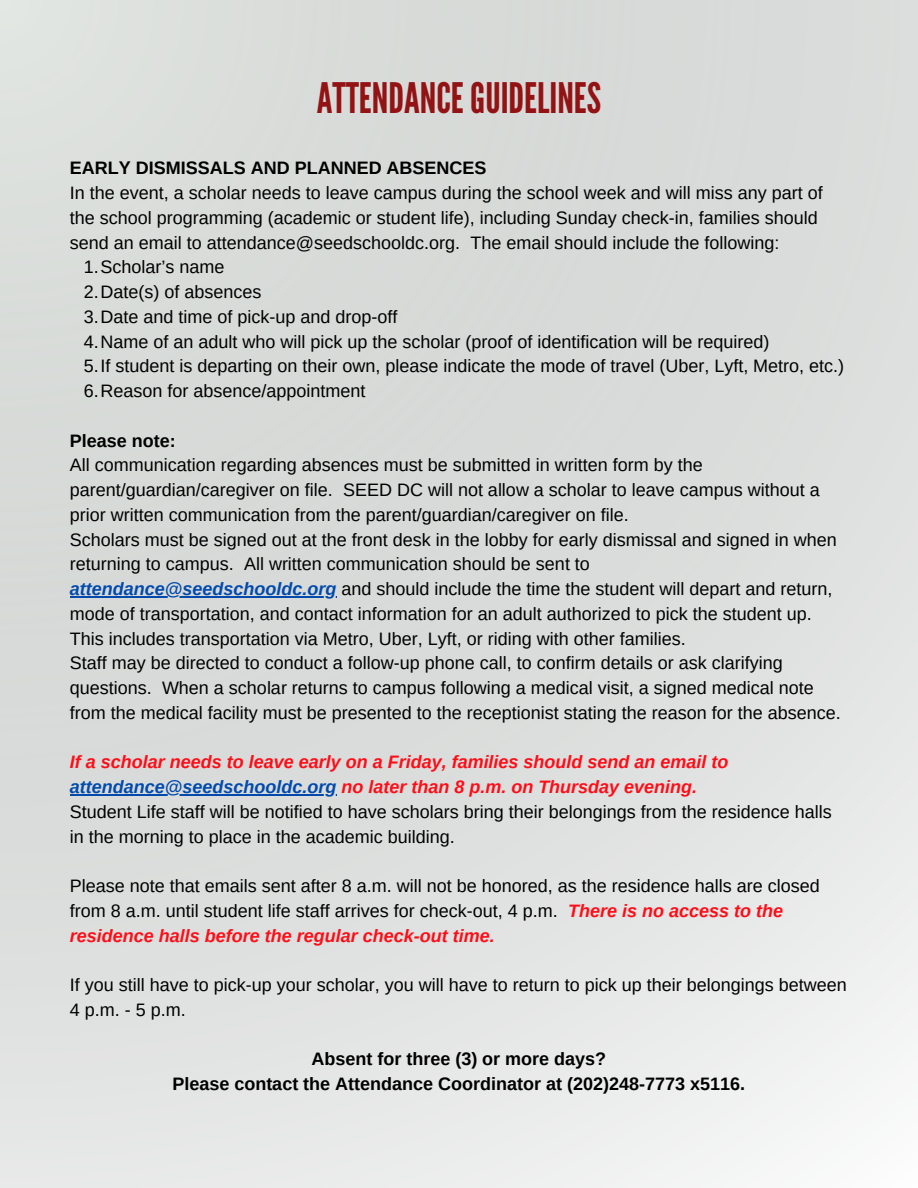
<style>
.page{position:relative;width:918px;height:1188px;background:#fff}
.page>*{position:absolute;margin:0;border:0;box-sizing:border-box;transform-origin:0 0}
.t1{font:42px "League Gothic";color:#931315}
.t2{font:18px/24.8px "Arimo";color:#000}
.t3{font:700 18px "Arimo";color:#000}
.t4{font:italic 700 18px "Arimo";color:#ff0d17}
.s1{font-weight:700;font-style:italic;color:#004aad}
.s2{color:#004aad}
.s3{font-weight:700;font-style:italic;color:#ff0d17}
</style>
<div class="page">
<div style="left:0;top:0;width:918px;height:1188px;background:linear-gradient(to bottom,#d4d8d5,#e7e8e8)"></div>
<hr style="left:70px;top:596px;width:267px;height:1px;background:#004aad">
<hr style="left:70px;top:794px;width:267px;height:1px;background:#004aad">
<h1 class="t1" style="left:317px;top:73px;width:286px">ATTENDANCEGUIDELINES</h1>
<p class="t3" style="left:70px;top:158px;width:418px">EARLY DISMISSALS AND PLANNED ABSENCES</p>
<p class="t2" style="left:70px;top:181px;width:754px">In the event, a scholar needs to leave campus during the school week and will miss any part of the school programming (academic or student life), including Sunday check-in, families should send an email to attendance@seedschooldc.org. The email should include the following:</p>
<p class="t2" style="left:84px;top:255px;width:142px">1.Scholar’s name</p>
<p class="t2" style="left:84px;top:280px;width:179px">2.Date(s) of absences</p>
<p class="t2" style="left:84px;top:304px;width:315px">3.Date and time of pick-up and drop-off</p>
<p class="t2" style="left:84px;top:329px;width:687px">4.Name of an adult who will pick up the scholar (proof of identification will be required)</p>
<p class="t2" style="left:84px;top:354px;width:762px">5.If student is departing on their own, please indicate the mode of travel (Uber, Lyft, Metro, etc.)</p>
<p class="t2" style="left:84px;top:379px;width:283px">6.Reason for absence/appointment</p>
<p class="t3" style="left:70px;top:430px;width:107px">Please note:</p>
<p class="t2" style="left:70px;top:453px;width:752px">All communication regarding absences must be submitted in written form by the parent/guardian/caregiver on file. SEED DC will not allow a scholar to leave campus without a prior written communication from the parent/guardian/caregiver on file.</p>
<p class="t2" style="left:70px;top:527px;width:768px">Scholars must be signed out at the front desk in the lobby for early dismissal and signed in when returning to campus. All written communication should be sent to</p>
<p class="t2" style="left:70px;top:577px;width:764px"><span class="s1">attendance@seedschooldc.org</span> and should include the time the student will depart and return, mode of transportation, and contact information for an adult authorized to pick the student up.<br>This includes transportation via Metro, Uber, Lyft, or riding with other families.</p>
<p class="t2" style="left:70px;top:651px;width:772px">Staff may be directed to conduct a follow-up phone call, to confirm details or ask clarifying questions. When a scholar returns to campus following a medical visit, a signed medical note from the medical facility must be presented to the receptionist stating the reason for the absence.</p>
<p class="t4" style="left:70px;top:752px;width:660px">If a scholar needs to leave early on a Friday, families should send an email to</p>
<p class="t4" style="left:70px;top:777px;width:629px"><span class="s2">attendance@seedschooldc.org</span> no later than 8 p.m. on Thursday evening.</p>
<p class="t2" style="left:70px;top:799px;width:763px">Student Life staff will be notified to have scholars bring their belongings from the residence halls in the morning to place in the academic building.</p>
<p class="t2" style="left:70px;top:874px;width:751px">Please note that emails sent after 8 a.m. will not be honored, as the residence halls are closed from 8 a.m. until student life staff arrives for check-out, 4 p.m. <span class="s3">There is no access to the residence halls before the regular check-out time.</span></p>
<p class="t2" style="left:70px;top:973px;width:778px">If you still have to pick-up your scholar, you will have to return to pick up their belongings between<br>4 p.m. - 5 p.m.</p>
<h2 class="t3" style="left:311px;top:1049px;width:296px">Absent for three (3) or more days?</h2>
<p class="t3" style="left:172px;top:1074px;width:574px">Please contact the Attendance Coordinator at (202)248-7773 x5116.</p>
</div>
